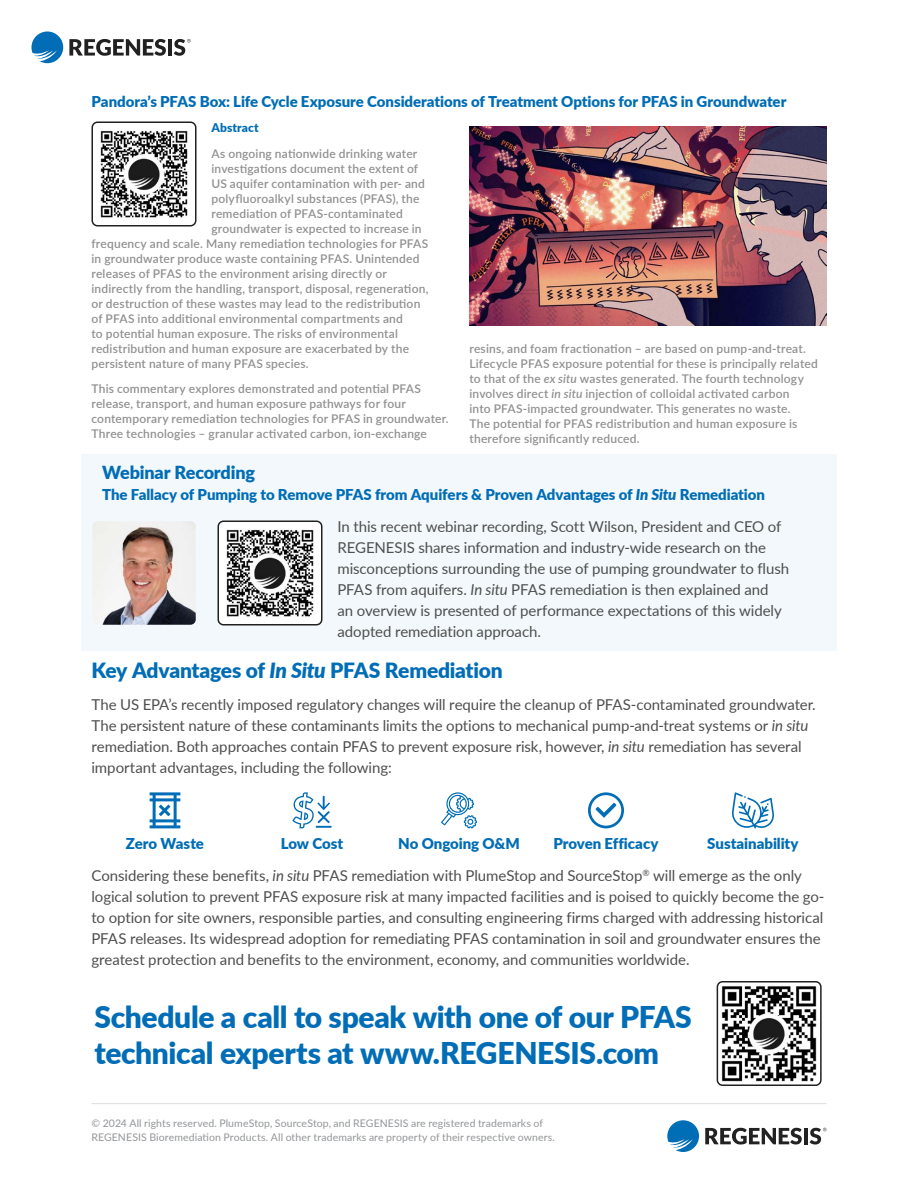
<style>
.page{position:relative;width:918px;height:1188px;background:#fff}
.page>*{position:absolute;margin:0;border:0;box-sizing:border-box;transform-origin:0 0}
.t1{font:900 30px/36px "Lato";letter-spacing:-.01em;color:#006db6}
.t2{font:900 21px "Lato";letter-spacing:-.015em;color:#006db6}
.t3{font:900 18px "Lato";letter-spacing:-.01em;color:#006db6}
.t4{font:15px/21px "Lato";letter-spacing:-.005em;color:#4e4e4e}
.t5{font:900 15px/31.5px "Lato";letter-spacing:-.005em;color:#006db6}
.t6{font:600 12px/15px "Lato";letter-spacing:.015em;color:#909090}
.t7{font:900 12px "Lato";letter-spacing:.01em;color:#006db6}
.t8{font:10.5px/13.5px "Lato";letter-spacing:.01em;color:#939598}
.s1{font-style:italic}
.s2{font-weight:400;color:#4e4e4e}
.s3{font-weight:900;color:#006db6}
</style>
<div class="page">
<div style="left:81px;top:454px;width:756px;height:197px;background:#f2f8fb"></div>
<hr style="left:92px;top:1103px;width:734px;height:1px;background:#dedede">
<svg style="left:667px;top:1120px;width:32px;height:32px"></svg>
<svg style="left:705px;top:1128px;width:97px;height:17px"></svg>
<hr style="left:804px;top:1128px;width:4px;height:16px;background:#222">
<svg style="left:810px;top:1128px;width:16px;height:17px"></svg>
<img style="left:470px;top:126px;width:356px;height:200px">
<img style="left:92px;top:122px;width:104px;height:104px">
<div style="left:92px;top:122px;width:104px;height:104px;border:2px solid #212121;border-radius:5px"></div>
<img style="left:717px;top:982px;width:100px;height:103px">
<div style="left:717px;top:981px;width:105px;height:105px;border:2px solid #212121;border-radius:5px"></div>
<img style="left:218px;top:521px;width:104px;height:104px">
<div style="left:218px;top:520px;width:104px;height:106px;border:2px solid #212121;border-radius:5px"></div>
<img style="left:92px;top:521px;width:104px;height:104px">
<svg style="left:150px;top:792px;width:30px;height:36px"></svg>
<svg style="left:292px;top:792px;width:40px;height:36px"></svg>
<svg style="left:441px;top:792px;width:36px;height:36px"></svg>
<svg style="left:588px;top:792px;width:36px;height:36px"></svg>
<svg style="left:732px;top:792px;width:42px;height:36px"></svg>
<svg style="left:32px;top:32px;width:31px;height:31px"></svg>
<svg style="left:69px;top:39px;width:97px;height:17px"></svg>
<hr style="left:168px;top:39px;width:4px;height:17px;background:#212121">
<svg style="left:174px;top:39px;width:17px;height:17px"></svg>
<p class="t5" style="left:92px;top:85px;width:696px">Pandora’s PFAS Box: Life Cycle Exposure Considerations of Treatment Options for PFAS in Groundwater</p>
<p class="t7" style="left:212px;top:119px;width:49px">Abstract</p>
<p class="t6" style="left:212px;top:145px;width:207px">As ongoing nationwide drinking water</p>
<p class="t6" style="left:212px;top:160px;width:208px">investigations document the extent of</p>
<p class="t6" style="left:212px;top:175px;width:215px">US aquifer contamination with per- and</p>
<p class="t6" style="left:212px;top:190px;width:209px">polyfluoroalkyl substances (PFAS), the</p>
<p class="t6" style="left:212px;top:205px;width:193px">remediation of PFAS-contaminated</p>
<p class="t6" style="left:212px;top:220px;width:212px">groundwater is expected to increase in</p>
<p class="t6" style="left:92px;top:235px;width:338px">frequency and scale. Many remediation technologies for PFAS</p>
<p class="t6" style="left:92px;top:250px;width:330px">in groundwater produce waste containing PFAS. Unintended</p>
<p class="t6" style="left:92px;top:265px;width:297px">releases of PFAS to the environment arising directly or</p>
<p class="t6" style="left:92px;top:280px;width:339px">indirectly from the handling, transport, disposal, regeneration,</p>
<p class="t6" style="left:92px;top:295px;width:330px">or destruction of these wastes may lead to the redistribution</p>
<p class="t6" style="left:92px;top:310px;width:313px">of PFAS into additional environmental compartments and</p>
<p class="t6" style="left:92px;top:325px;width:308px">to potential human exposure. The risks of environmental</p>
<p class="t6" style="left:92px;top:340px;width:319px">redistribution and human exposure are exacerbated by the</p>
<p class="t6" style="left:92px;top:355px;width:219px">persistent nature of many PFAS species.</p>
<p class="t6" style="left:92px;top:381px;width:359px">This commentary explores demonstrated and potential PFAS release, transport, and human exposure pathways for four contemporary remediation technologies for PFAS in groundwater.<br>Three technologies – granular activated carbon, ion-exchange</p>
<p class="t6" style="left:470px;top:340px;width:350px">resins, and foam fractionation – are based on pump-and-treat.<br>Lifecycle PFAS exposure potential for these is principally related to that of the <span class="s1">ex situ</span> wastes generated. The fourth technology involves direct <span class="s1">in situ</span> injection of colloidal activated carbon<br>into PFAS-impacted groundwater. This generates no waste.<br>The potential for PFAS redistribution and human exposure is therefore significantly reduced.</p>
<h3 class="t3" style="left:102px;top:459px;width:154px">Webinar Recording</h3>
<p class="t5" style="left:338px;top:479px;width:445px;text-indent:-236px">The Fallacy of Pumping to Remove PFAS from Aquifers &amp; Proven Advantages of <span class="s1">In Situ</span> Remediation<br><span class="s2">In this recent webinar recording, Scott Wilson, President and CEO of</span></p>
<p class="t4" style="left:338px;top:536px;width:453px">REGENESIS shares information and industry-wide research on the misconceptions surrounding the use of pumping groundwater to flush PFAS from aquifers. <span class="s1">In situ</span> PFAS remediation is then explained and<br>an overview is presented of performance expectations of this widely adopted remediation approach.</p>
<h2 class="t2" style="left:92px;top:655px;width:413px">Key Advantages of <span class="s1">In Situ</span> PFAS Remediation</h2>
<p class="t4" style="left:92px;top:693px;width:726px">The US EPA’s recently imposed regulatory changes will require the cleanup of PFAS-contaminated groundwater.<br>The persistent nature of these contaminants limits the options to mechanical pump-and-treat systems or <span class="s1">in situ </span>remediation. Both approaches contain PFAS to prevent exposure risk, however, <span class="s1">in situ</span> remediation has several important advantages, including the following:</p>
<p class="t4" style="left:92px;top:828px;width:712px;line-height:31.5px;text-align:right"><span class="s3">Sustainability<br></span>Considering these benefits, <span class="s1">in situ</span> PFAS remediation with PlumeStop and SourceStop<sup>®</sup> will emerge as the only</p>
<p class="t4" style="left:91px;top:885px;width:734px">logical solution to prevent PFAS exposure risk at many impacted facilities and is poised to quickly become the go&shy;to option for site owners, responsible parties, and consulting engineering firms charged with addressing historical PFAS releases. Its widespread adoption for remediating PFAS contamination in soil and groundwater ensures the greatest protection and benefits to the environment, economy, and communities worldwide.</p>
<h1 class="t1" style="left:94px;top:998px;width:599px">Schedule a call to speak with one of our PFAS technical experts at www.REGENESIS.com</h1>
<p class="t5" style="left:126px;top:828px;width:80px">Zero Waste</p>
<p class="t5" style="left:281px;top:828px;width:64px">Low Cost</p>
<p class="t5" style="left:398px;top:828px;width:123px">No Ongoing O&amp;M</p>
<p class="t5" style="left:554px;top:828px;width:106px">Proven Efficacy</p>
<p class="t8" style="left:92px;top:1116px;width:465px">© 2024 All rights reserved. PlumeStop, SourceStop, and REGENESIS are registered trademarks of<br>REGENESIS Bioremediation Products. All other trademarks are property of their respective owners.</p>
</div>
